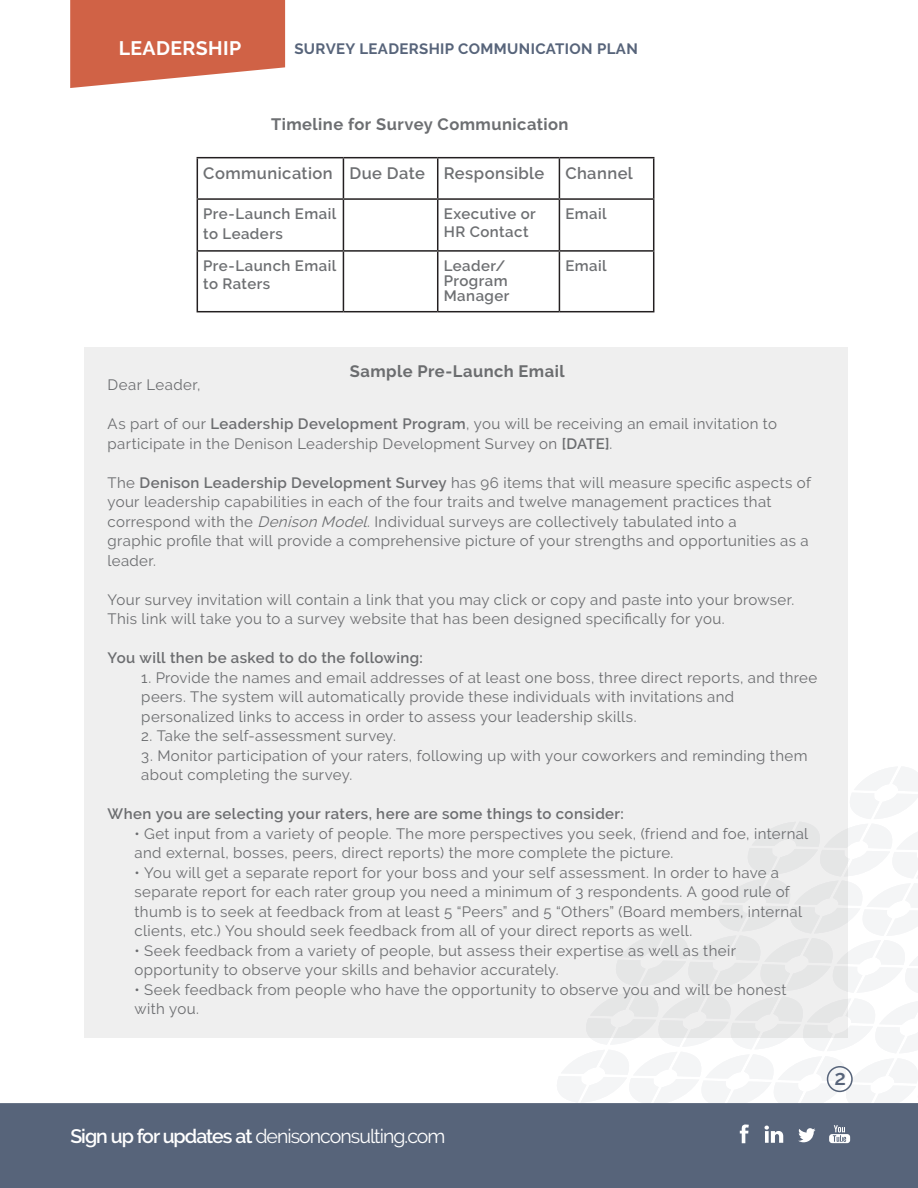
<style>
.page{position:relative;width:918px;height:1188px;background:#fff}
.page>*{position:absolute;margin:0;border:0;box-sizing:border-box;transform-origin:0 0}
.t1{font:600 21px "Raleway";color:#57647a}
.t2{font:19.5px "Raleway";letter-spacing:-.05em;color:#fff}
.t3{font:700 19.5px "Raleway";letter-spacing:.02em;color:#fff}
.t4{font:700 16.5px "Raleway";letter-spacing:.025em;color:#6d6f72}
.t5{font:600 16.5px "Raleway";letter-spacing:.025em;color:#6d6f72}
.t6{font:15px/19.5px "Raleway";letter-spacing:.025em;color:#6d6f72}
.t7{font:600 15px/18px "Raleway";letter-spacing:.025em;color:#6d6f72}
.t8{font:700 15px "Raleway";letter-spacing:.025em;color:#57647a}
.s1{font-weight:600}
.s2{font-style:italic}
</style>
<div class="page">
<div style="left:0;top:1103px;width:918px;height:85px;background:#57647a"></div>
<svg style="left:555px;top:767px;width:363px;height:377px"></svg>
<svg style="left:70px;top:0;width:215px;height:88px"></svg>
<div style="left:827px;top:1066px;width:26px;height:26px;border:2px solid #57647a;border-radius:50%"></div>
<hr style="left:197px;top:157px;width:146px;height:1px;background:#231f20">
<hr style="left:197px;top:158px;width:1px;height:40px;background:#231f20">
<hr style="left:343px;top:157px;width:95px;height:1px;background:#231f20">
<hr style="left:343px;top:158px;width:1px;height:40px;background:#231f20">
<hr style="left:438px;top:157px;width:121px;height:1px;background:#231f20">
<hr style="left:437px;top:158px;width:1px;height:40px;background:#231f20">
<hr style="left:559px;top:157px;width:95px;height:1px;background:#231f20">
<hr style="left:559px;top:158px;width:1px;height:40px;background:#231f20">
<hr style="left:653px;top:158px;width:1px;height:40px;background:#231f20">
<hr style="left:197px;top:198px;width:146px;height:2px;background:#231f20">
<hr style="left:197px;top:200px;width:1px;height:50px;background:#231f20">
<hr style="left:343px;top:198px;width:95px;height:2px;background:#231f20">
<hr style="left:343px;top:200px;width:1px;height:50px;background:#231f20">
<hr style="left:438px;top:198px;width:121px;height:2px;background:#231f20">
<hr style="left:437px;top:200px;width:1px;height:50px;background:#231f20">
<hr style="left:559px;top:198px;width:95px;height:2px;background:#231f20">
<hr style="left:559px;top:200px;width:1px;height:50px;background:#231f20">
<hr style="left:653px;top:200px;width:1px;height:50px;background:#231f20">
<hr style="left:197px;top:250px;width:146px;height:2px;background:#231f20">
<hr style="left:197px;top:252px;width:1px;height:59px;background:#231f20">
<hr style="left:343px;top:250px;width:95px;height:2px;background:#231f20">
<hr style="left:343px;top:252px;width:1px;height:59px;background:#231f20">
<hr style="left:438px;top:250px;width:121px;height:2px;background:#231f20">
<hr style="left:437px;top:252px;width:1px;height:59px;background:#231f20">
<hr style="left:559px;top:250px;width:95px;height:2px;background:#231f20">
<hr style="left:559px;top:252px;width:1px;height:59px;background:#231f20">
<hr style="left:653px;top:252px;width:1px;height:59px;background:#231f20">
<hr style="left:197px;top:311px;width:146px;height:1px;background:#231f20">
<hr style="left:343px;top:311px;width:95px;height:1px;background:#231f20">
<hr style="left:438px;top:311px;width:121px;height:1px;background:#231f20">
<hr style="left:559px;top:311px;width:95px;height:1px;background:#231f20">
<div style="left:84px;top:347px;width:764px;height:690px;background:#efefef"></div>
<p class="t3" style="left:119px;top:37px;width:124px">LEADERSHIP</p>
<p class="t8" style="left:294px;top:40px;width:345px">SURVEY LEADERSHIP COMMUNICATION PLAN</p>
<p class="t4" style="left:271px;top:115px;width:299px">Timeline for Survey Communication</p>
<p class="t5" style="left:203px;top:164px;width:131px">Communication</p>
<p class="t5" style="left:349px;top:164px;width:77px">Due Date</p>
<p class="t5" style="left:444px;top:164px;width:102px">Responsible</p>
<p class="t5" style="left:565px;top:164px;width:69px">Channel</p>
<p class="t7" style="left:203px;top:204px;width:134px;line-height:19.5px">Pre-Launch Email to Leaders</p>
<p class="t7" style="left:444px;top:205px;width:94px">Executive or<br>HR Contact</p>
<p class="t7" style="left:565px;top:205px;width:43px">Email</p>
<p class="t7" style="left:203px;top:257px;width:134px">Pre-Launch Email to Raters</p>
<p class="t7" style="left:444px;top:257px;width:63px">Leader/</p>
<p class="t7" style="left:565px;top:257px;width:43px">Email</p>
<p class="t7" style="left:444px;top:272px;width:65px">Program</p>
<p class="t7" style="left:444px;top:287px;width:67px">Manager</p>
<p class="t4" style="left:350px;top:361px;width:216px">Sample Pre-Launch Email</p>
<p class="t6" style="left:108px;top:375px;width:95px">Dear Leader,</p>
<p class="t6" style="left:108px;top:414px;width:671px">As part of our <span class="s1">Leadership Development Program</span>, you will be receiving an email invitation to</p>
<p class="t6" style="left:108px;top:434px;width:506px">participate in the Denison Leadership Development Survey on <span class="s1">[DATE]</span>.</p>
<p class="t6" style="left:108px;top:473px;width:705px">The <span class="s1">Denison Leadership Development Survey</span> has 96 items that will measure specific aspects of your leadership capabilities in each of the four traits and twelve management practices that</p>
<p class="t6" style="left:108px;top:512px;width:630px">correspond with the <span class="s2">Denison Model</span>. Individual surveys are collectively tabulated into a</p>
<p class="t6" style="left:108px;top:531px;width:703px">graphic profile that will provide a comprehensive picture of your strengths and opportunities as a leader.</p>
<p class="t6" style="left:108px;top:590px;width:688px">Your survey invitation will contain a link that you may click or copy and paste into your browser.<br>This link will take you to a survey website that has been designed specifically for you.</p>
<p class="t7" style="left:108px;top:649px;width:317px">You will then be asked to do the following:</p>
<p class="t6" style="left:141px;top:668px;width:678px">1. Provide the names and email addresses of at least one boss, three direct reports, and three peers. The system will automatically provide these individuals with invitations and</p>
<p class="t6" style="left:141px;top:707px;width:497px">personalized links to access in order to assess your leadership skills.</p>
<p class="t6" style="left:141px;top:726px;width:256px">2. Take the self-assessment survey.</p>
<p class="t6" style="left:141px;top:746px;width:668px">3. Monitor participation of your raters, following up with your coworkers and reminding them about completing the survey.</p>
<p class="t7" style="left:108px;top:805px;width:518px">When you are selecting your raters, here are some things to consider:</p>
<p class="t6" style="left:135px;top:824px;width:675px">• Get input from a variety of people. The more perspectives you seek, (friend and foe, internal and external, bosses, peers, direct reports) the more complete the picture.</p>
<p class="t6" style="left:135px;top:863px;width:646px">• You will get a separate report for your boss and your self assessment. In order to have a</p>
<p class="t6" style="left:135px;top:882px;width:669px">separate report for each rater group you need a minimum of 3 respondents. A good rule of thumb is to seek at feedback from at least 5 “Peers” and 5 “Others” (Board members, internal clients, etc.) You should seek feedback from all of your direct reports as well.</p>
<p class="t6" style="left:135px;top:941px;width:603px">• Seek feedback from a variety of people, but assess their expertise as well as their</p>
<p class="t6" style="left:135px;top:960px;width:426px">opportunity to observe your skills and behavior accurately.</p>
<p class="t6" style="left:135px;top:980px;width:653px">• Seek feedback from people who have the opportunity to observe you and will be honest with you.</p>
<h2 class="t2" style="left:70px;top:1125px;width:377px"><span class="s1">Sign up for updates at</span> denisonconsulting.com</h2>
<p class="t1" style="left:835px;top:1065px;width:13px">2</p>
</div>
